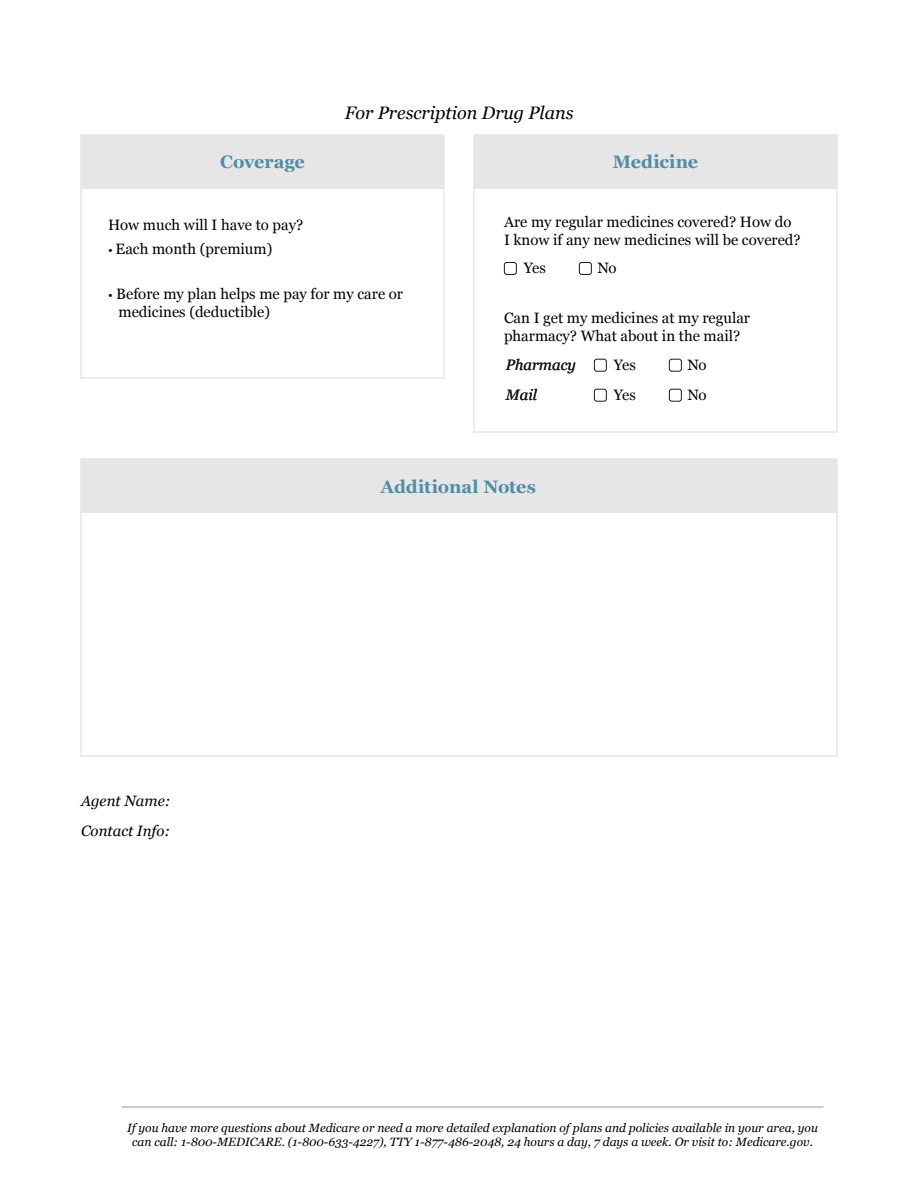
<style>
.page{position:relative;width:918px;height:1188px;background:#fff}
.page>*{position:absolute;margin:0;border:0;box-sizing:border-box;transform-origin:0 0}
.t1{font:700 18px "Georgia";letter-spacing:-.01em;color:#508da5}
.t2{font:italic 18px "Georgia";color:#000}
.t3{font:15px/18px "Georgia";color:#000}
.t4{font:italic 15px/30px "Georgia";color:#000}
.t5{font:italic 12px/14.4px "Georgia";color:#000;text-align:center}
.s1{font-size:12px}
</style>
<div class="page">
<div style="left:81px;top:459px;width:756px;height:54px;background:#e6e6e6"></div>
<hr style="left:122px;top:1107px;width:702px;height:1px;background:#999">
<div style="left:81px;top:135px;width:363px;height:54px;background:#e6e6e6"></div>
<div style="left:80px;top:134px;width:365px;height:245px;border:2px solid #e6e6e6"></div>
<div style="left:474px;top:135px;width:363px;height:54px;background:#e6e6e6"></div>
<div style="left:504px;top:262px;width:13px;height:13px;border:1px solid #1a1a1a;border-radius:2px"></div>
<div style="left:579px;top:262px;width:13px;height:13px;border:1px solid #1a1a1a;border-radius:2px"></div>
<div style="left:473px;top:134px;width:365px;height:299px;border:2px solid #e6e6e6"></div>
<div style="left:80px;top:458px;width:758px;height:299px;border:2px solid #e6e6e6"></div>
<div style="left:594px;top:359px;width:13px;height:13px;border:1px solid #1a1a1a;border-radius:2px"></div>
<div style="left:669px;top:359px;width:13px;height:13px;border:1px solid #1a1a1a;border-radius:2px"></div>
<div style="left:594px;top:389px;width:13px;height:13px;border:1px solid #1a1a1a;border-radius:2px"></div>
<div style="left:669px;top:389px;width:13px;height:13px;border:1px solid #1a1a1a;border-radius:2px"></div>
<p class="t2" style="left:345px;top:99px;width:230px">For Prescription Drug Plans</p>
<p class="t1" style="left:220px;top:148px;width:86px">Coverage</p>
<p class="t1" style="left:613px;top:148px;width:87px">Medicine</p>
<p class="t3" style="left:108px;top:215px;width:197px">How much will I have to pay?</p>
<p class="t3" style="left:108px;top:240px;width:166px"><span class="s1">•</span> Each month (premium)</p>
<p class="t3" style="left:119px;top:285px;width:286px;text-indent:-11px"><span class="s1">•</span> Before my plan helps me pay for my care or medicines (deductible)</p>
<p class="t3" style="left:504px;top:213px;width:298px">Are my regular medicines covered? How do<br>I know if any new medicines will be covered?</p>
<p class="t3" style="left:524px;top:258px;width:24px">Yes</p>
<p class="t3" style="left:597px;top:258px;width:21px">No</p>
<p class="t3" style="left:504px;top:309px;width:248px">Can I get my medicines at my regular pharmacy? What about in the mail?</p>
<p class="t4" style="left:506px;top:349px;width:72px">Pharmacy</p>
<p class="t3" style="left:614px;top:355px;width:24px">Yes</p>
<p class="t3" style="left:687px;top:355px;width:21px">No</p>
<p class="t4" style="left:506px;top:379px;width:33px">Mail</p>
<p class="t3" style="left:614px;top:385px;width:24px">Yes</p>
<p class="t3" style="left:687px;top:385px;width:21px">No</p>
<p class="t4" style="left:81px;top:786px;width:91px">Agent Name:<br>Contact Info:</p>
<p class="t1" style="left:381px;top:473px;width:157px">Additional Notes</p>
<p class="t5" style="left:127px;top:1120px;width:692px">If you have more questions about Medicare or need a more detailed explanation of plans and policies available in your area, you can call: 1-800-MEDICARE. (1-800-633-4227), TTY 1-877-486-2048, 24 hours a day, 7 days a week. Or visit to: Medicare.gov.</p>
</div>
